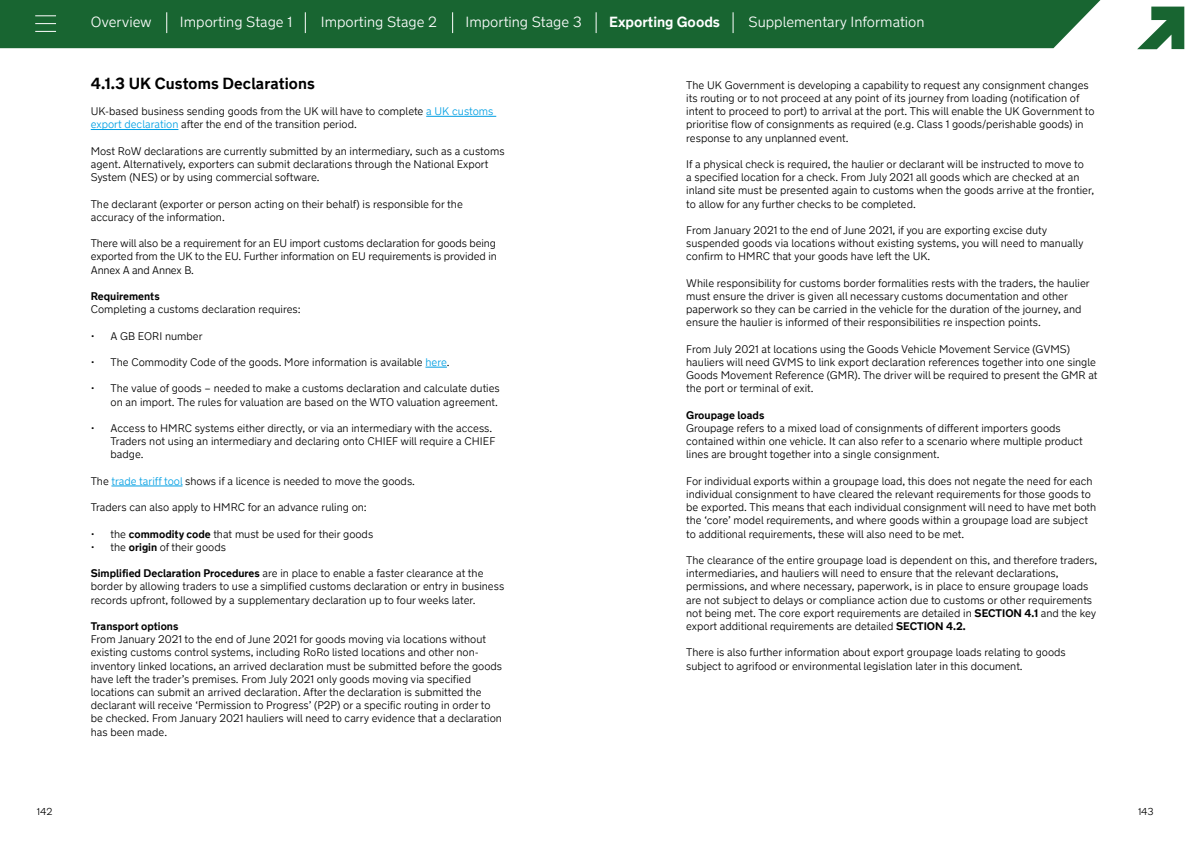
<style>
.page{position:relative;width:1191px;height:842px;background:#fff}
.page>*{position:absolute;margin:0;border:0;box-sizing:border-box;transform-origin:0 0}
.t1{font:700 16px "New Transport";letter-spacing:.005em;color:#000}
.t2{font:300 14.7px "New Transport";color:#fff}
.t3{font:700 14.7px "New Transport";color:#fff}
.t4{font:300 11px/13.2px "New Transport";color:#000}
.t5{font:700 11px "New Transport";color:#000}
.t6{font:300 10px "New Transport";color:#000}
.s1{color:#009fe3}
.s2{font-weight:700}
</style>
<div class="page">
<div style="left:0;top:0;width:1101px;height:48px;background:#186531"></div>
<svg style="left:1137px;top:7px;width:47px;height:42px"></svg>
<svg style="left:166px;top:12px;width:1px;height:21px"></svg>
<svg style="left:305px;top:12px;width:1px;height:21px"></svg>
<svg style="left:452px;top:12px;width:1px;height:21px"></svg>
<svg style="left:595px;top:12px;width:1px;height:21px"></svg>
<svg style="left:732px;top:12px;width:1px;height:21px"></svg>
<svg style="left:35px;top:15px;width:21px;height:1px"></svg>
<svg style="left:35px;top:23px;width:21px;height:1px"></svg>
<svg style="left:35px;top:31px;width:21px;height:1px"></svg>
<hr style="left:426px;top:116px;width:70px;height:1px;background:#009fe3">
<hr style="left:91px;top:129px;width:87px;height:1px;background:#009fe3">
<svg style="left:425px;top:367px;width:22px;height:1px"></svg>
<hr style="left:111px;top:486px;width:71px;height:1px;background:#009fe3">
<h2 class="t2" style="left:91px;top:13px;width:62px">Overview</h2>
<h2 class="t2" style="left:180px;top:13px;width:114px">Importing Stage 1</h2>
<h2 class="t2" style="left:321px;top:13px;width:118px">Importing Stage 2</h2>
<h2 class="t2" style="left:465px;top:13px;width:118px">Importing Stage 3</h2>
<h2 class="t3" style="left:609px;top:13px;width:112px">Exporting Goods</h2>
<h2 class="t2" style="left:748px;top:13px;width:178px">Supplementary Information</h2>
<h1 class="t1" style="left:91px;top:73px;width:226px">4.1.3 UK Customs Declarations</h1>
<p class="t4" style="left:91px;top:105px;width:404px">UK-based business sending goods from the UK will have to complete <span class="s1">a UK customs export declaration</span> after the end of the transition period.</p>
<p class="t4" style="left:91px;top:144px;width:415px">Most RoW declarations are currently submitted by an intermediary, such as a customs agent. Alternatively, exporters can submit declarations through the National Export<br>System (NES) or by using commercial software.</p>
<p class="t4" style="left:91px;top:197px;width:373px">The declarant (exporter or person acting on their behalf) is responsible for the accuracy of the information.</p>
<p class="t4" style="left:91px;top:237px;width:408px;text-align:justify">There will also be a requirement for an EU import customs declaration for goods being exported from the UK to the EU. Further information on EU requirements is provided in Annex A and Annex B.</p>
<p class="t5" style="left:91px;top:289px;width:70px">Requirements</p>
<p class="t4" style="left:91px;top:303px;width:211px">Completing a customs declaration requires:</p>
<p class="t4" style="left:91px;top:329px;width:113px">• A GB EORI number</p>
<p class="t4" style="left:91px;top:356px;width:360px">• The Commodity Code of the goods. More information is available <span class="s1">here</span>.</p>
<p class="t4" style="left:91px;top:382px;width:410px;text-align:right">• The value of goods – needed to make a customs declaration and calculate duties on an import. The rules for valuation are based on the WTO valuation agreement.</p>
<p class="t4" style="left:111px;top:422px;width:386px;text-indent:-20px">• Access to HMRC systems either directly, or via an intermediary with the access.<br>Traders not using an intermediary and declaring onto CHIEF will require a CHIEF badge.</p>
<p class="t4" style="left:91px;top:474px;width:326px">The <span class="s1">trade tariff tool</span> shows if a licence is needed to move the goods.</p>
<p class="t4" style="left:91px;top:501px;width:278px">Traders can also apply to HMRC for an advance ruling on:</p>
<p class="t4" style="left:91px;top:527px;width:284px">• the <span class="s2">commodity code</span> that must be used for their goods</p>
<p class="t4" style="left:91px;top:540px;width:137px">• the <span class="s2">origin</span> of their goods</p>
<p class="t4" style="left:91px;top:567px;width:415px"><span class="s2">Simplified Declaration Procedures</span> are in place to enable a faster clearance at the border by allowing traders to use a simplified customs declaration or entry in business records upfront, followed by a supplementary declaration up to four weeks later.</p>
<p class="t5" style="left:91px;top:619px;width:89px">Transport options</p>
<p class="t4" style="left:91px;top:633px;width:413px">From January 2021 to the end of June 2021 for goods moving via locations without existing customs control systems, including RoRo listed locations and other non&shy;inventory linked locations, an arrived declaration must be submitted before the goods have left the trader’s premises. From July 2021 only goods moving via specified locations can submit an arrived declaration. After the declaration is submitted the declarant will receive ‘Permission to Progress’ (P2P) or a specific routing in order to be checked. From January 2021 hauliers will need to carry evidence that a declaration has been made.</p>
<p class="t4" style="left:686px;top:78px;width:410px">The UK Government is developing a capability to request any consignment changes its routing or to not proceed at any point of its journey from loading (notification of intent to proceed to port) to arrival at the port. This will enable the UK Government to prioritise flow of consignments as required (e.g. Class 1 goods/perishable goods) in response to any unplanned event.</p>
<p class="t4" style="left:686px;top:158px;width:409px">If a physical check is required, the haulier or declarant will be instructed to move to<br>a specified location for a check. From July 2021 all goods which are checked at an inland site must be presented again to customs when the goods arrive at the frontier, to allow for any further checks to be completed.</p>
<p class="t4" style="left:686px;top:224px;width:399px">From January 2021 to the end of June 2021, if you are exporting excise duty suspended goods via locations without existing systems, you will need to manually confirm to HMRC that your goods have left the UK.</p>
<p class="t4" style="left:686px;top:276px;width:405px">While responsibility for customs border formalities rests with the traders, the haulier must ensure the driver is given all necessary customs documentation and other paperwork so they can be carried in the vehicle for the duration of the journey, and ensure the haulier is informed of their responsibilities re inspection points.</p>
<p class="t4" style="left:686px;top:342px;width:413px">From July 2021 at locations using the Goods Vehicle Movement Service (GVMS) hauliers will need GVMS to link export declaration references together into one single Goods Movement Reference (GMR). The driver will be required to present the GMR at the port or terminal of exit.</p>
<p class="t5" style="left:686px;top:408px;width:80px">Groupage loads</p>
<p class="t4" style="left:686px;top:422px;width:398px">Groupage refers to a mixed load of consignments of different importers goods contained within one vehicle. It can also refer to a scenario where multiple product lines are brought together into a single consignment.</p>
<p class="t4" style="left:686px;top:474px;width:411px">For individual exports within a groupage load, this does not negate the need for each individual consignment to have cleared the relevant requirements for those goods to be exported. This means that each individual consignment will need to have met both the ‘core’ model requirements, and where goods within a groupage load are subject to additional requirements, these will also need to be met.</p>
<p class="t4" style="left:686px;top:554px;width:412px">The clearance of the entire groupage load is dependent on this, and therefore traders, intermediaries, and hauliers will need to ensure that the relevant declarations, permissions, and where necessary, paperwork, is in place to ensure groupage loads are not subject to delays or compliance action due to customs or other requirements not being met. The core export requirements are detailed in <span class="s2">SECTION 4.1</span> and the key export additional requirements are detailed <span class="s2">SECTION 4.2.</span></p>
<p class="t4" style="left:686px;top:646px;width:381px">There is also further information about export groupage loads relating to goods subject to agrifood or environmental legislation later in this document.</p>
<p class="t6" style="left:37px;top:805px;width:17px">142</p>
<p class="t6" style="left:1138px;top:805px;width:17px">143</p>
</div>
